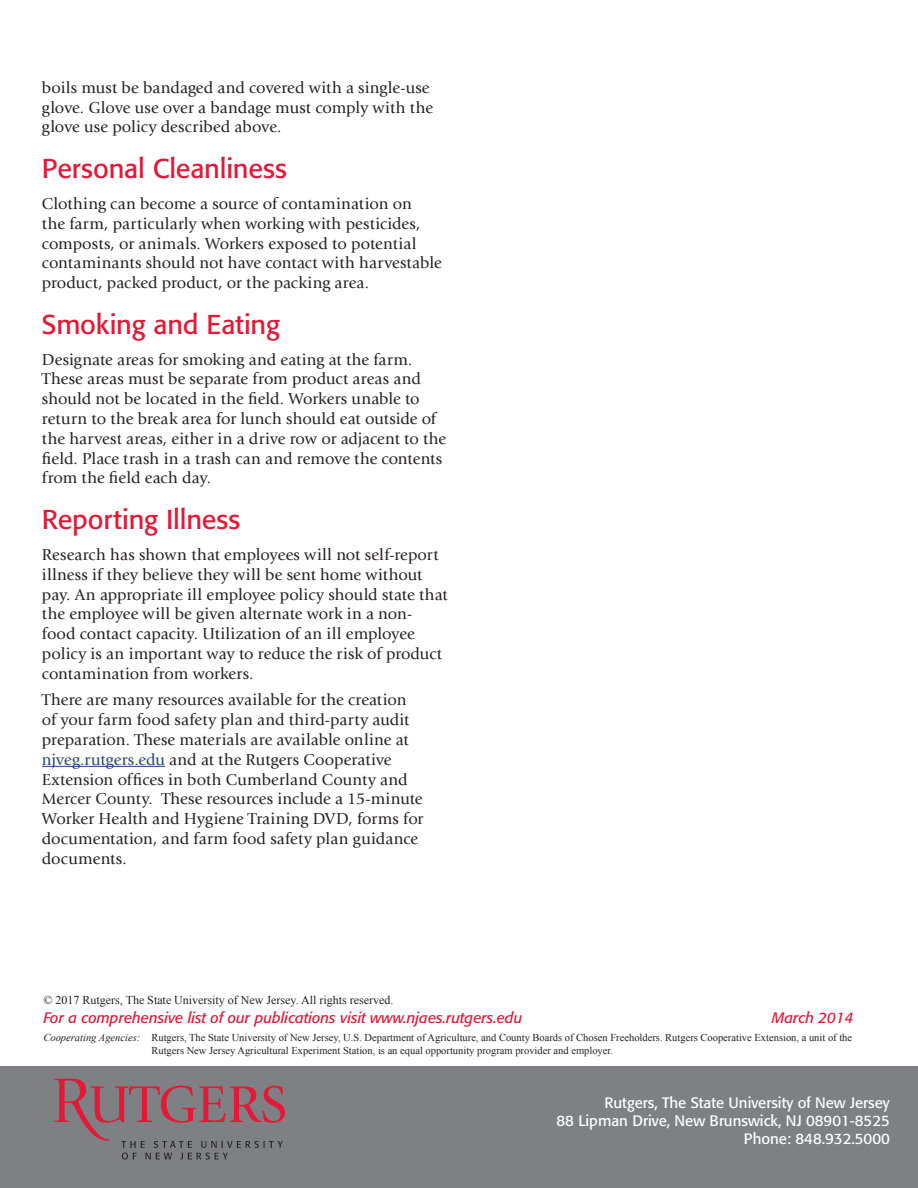
<style>
.page{position:relative;width:918px;height:1188px;background:#fff}
.page>*{position:absolute;margin:0;border:0;box-sizing:border-box;transform-origin:0 0}
.RedSubhead{font:27px "Formata BQ";letter-spacing:-.005em;color:#e51836}
.BodyCopy{font:16.5px/19.8px "Giovanni Std";letter-spacing:.005em;color:#231f20}
.FooterAddress{font:15px "Formata BQ";color:#fff}
.ForMoreInfoItalics{font:italic 15px "Formata BQ";color:#e51836}
.HeaderBarTitleBlack{font:12px "Times New Roman";color:#231f20}
.ForMoreInfoItalics-2{font:10.5px/12.6px "Times New Roman";color:#231f20}
.s1{color:#253f8e}
.s2{font-style:italic}
</style>
<div class="page">
<div style="left:0;top:1066px;width:918px;height:122px;background:#7e8083"></div>
<svg style="left:54px;top:1079px;width:231px;height:81px"></svg>
<hr style="left:42px;top:766px;width:123px;height:1px;background:#253f8e">
<p class="BodyCopy" style="left:42px;top:78px;width:393px">boils must be bandaged and covered with a single-use glove. Glove use over a bandage must comply with the glove use policy described above.</p>
<p class="RedSubhead" style="left:42px;top:152px;width:246px">Personal Cleanliness</p>
<p class="BodyCopy" style="left:42px;top:194px;width:401px">Clothing can become a source of contamination on<br>the farm, particularly when working with pesticides, composts, or animals. Workers exposed to potential contaminants should not have contact with harvestable product, packed product, or the packing area.</p>
<p class="RedSubhead" style="left:42px;top:308px;width:240px">Smoking and Eating</p>
<p class="BodyCopy" style="left:42px;top:350px;width:406px">Designate areas for smoking and eating at the farm.<br>These areas must be separate from product areas and should not be located in the field. Workers unable to return to the break area for lunch should eat outside of the harvest areas, either in a drive row or adjacent to the field. Place trash in a trash can and remove the contents from the field each day.</p>
<p class="RedSubhead" style="left:42px;top:503px;width:200px">Reporting Illness</p>
<p class="BodyCopy" style="left:42px;top:545px;width:407px">Research has shown that employees will not self-report illness if they believe they will be sent home without pay. An appropriate ill employee policy should state that the employee will be given alternate work in a non&shy;food contact capacity. Utilization of an ill employee policy is an important way to reduce the risk of product contamination from workers.</p>
<p class="BodyCopy" style="left:42px;top:690px;width:383px">There are many resources available for the creation of your farm food safety plan and third-party audit preparation. These materials are available online at <span class="s1">njveg.rutgers.edu</span> and at the Rutgers Cooperative Extension offices in both Cumberland County and Mercer County. These resources include a 15-minute Worker Health and Hygiene Training DVD, forms for documentation, and farm food safety plan guidance documents.</p>
<p class="HeaderBarTitleBlack" style="left:43px;top:992px;width:352px">© 2017 Rutgers, The State University of New Jersey. All rights reserved.</p>
<p class="ForMoreInfoItalics" style="left:43px;top:1009px;width:480px">For a comprehensive list of our publications visit www.njaes.rutgers.edu</p>
<p class="ForMoreInfoItalics" style="left:772px;top:1009px;width:83px">March 2014</p>
<p class="ForMoreInfoItalics-2" style="left:151px;top:1031px;width:702px;text-indent:-108px"><span class="s2">Cooperating Agencies:</span> Rutgers, The State University of New Jersey, U.S. Department of Agriculture, and County Boards of Chosen Freeholders. Rutgers Cooperative Extension, a unit of the<br>Rutgers New Jersey Agricultural Experiment Station, is an equal opportunity program provider and employer.</p>
<p class="FooterAddress" style="left:605px;top:1093px;width:287px">Rutgers, The State University of New Jersey</p>
<p class="FooterAddress" style="left:557px;top:1111px;width:335px">88 Lipman Drive, New Brunswick, NJ 08901-8525</p>
<p class="FooterAddress" style="left:744px;top:1129px;width:147px">Phone: 848.932.5000</p>
</div>
